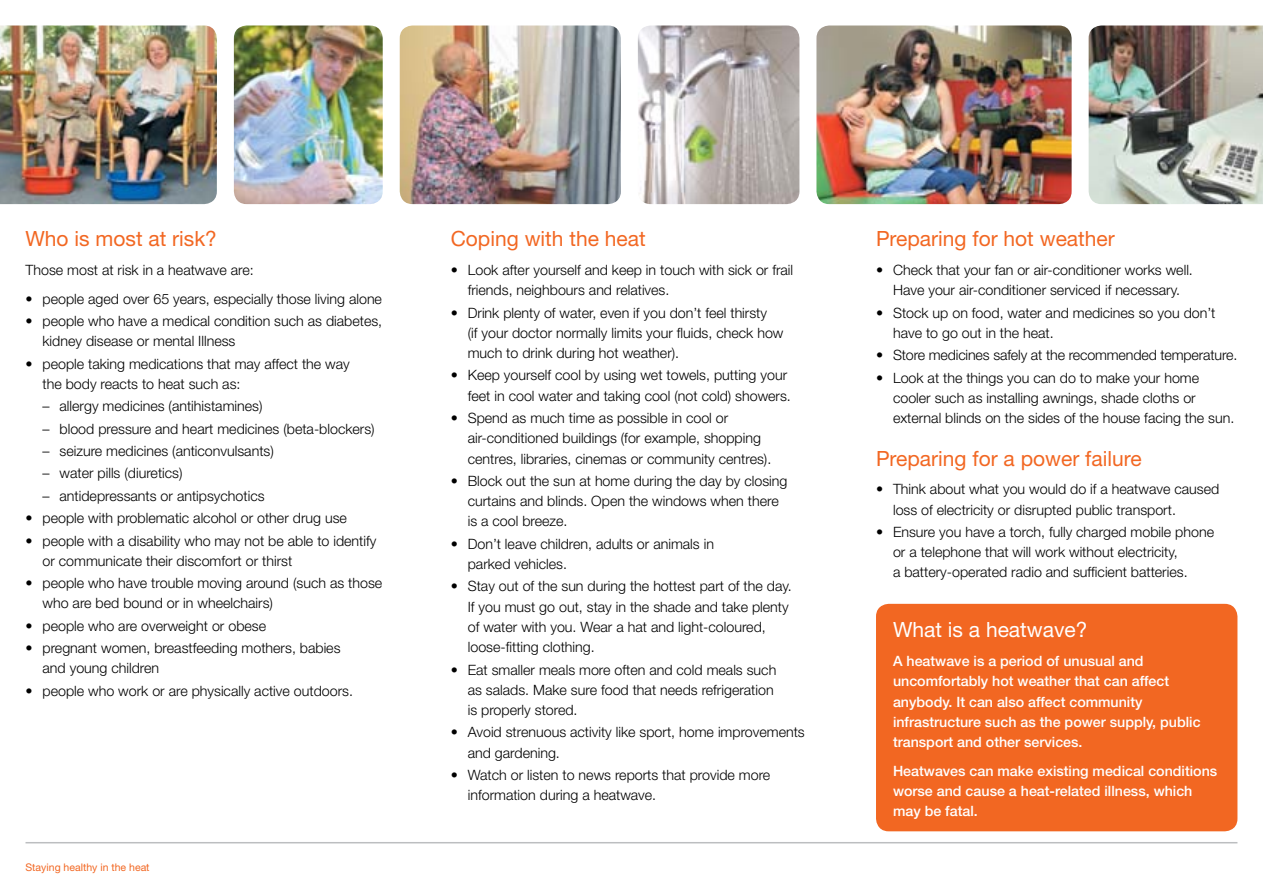
<style>
.page{position:relative;width:1263px;height:893px;background:#fff}
.page>*{position:absolute;margin:0;border:0;box-sizing:border-box;transform-origin:0 0}
.t1{font:21px "Helvetica Neue LT";color:#f26722}
.t2{font:21px "Helvetica Neue LT";color:#fff}
.t3{font:300 14.25px/20.2px "Helvetica Neue LT";color:#000}
.t4{font:500 14.25px/20.2px "Helvetica Neue LT";color:#fff}
.t5{font:10.5px "Helvetica Neue LT";color:#f26722}
</style>
<div class="page">
<hr style="left:26px;top:842px;width:1211px;height:1px;background:#bcbec0">
<div style="left:876px;top:604px;width:361px;height:227px;background:#f26722;border-radius:13px"></div>
<img style="left:1089px;top:26px;width:174px;height:178px">
<img style="left:638px;top:26px;width:161px;height:178px">
<img style="left:234px;top:26px;width:149px;height:178px">
<img style="left:400px;top:26px;width:221px;height:178px">
<img style="left:0;top:26px;width:217px;height:178px">
<img style="left:816px;top:26px;width:255px;height:178px">
<h1 class="t1" style="left:26px;top:226px;width:193px">Who is most at risk?</h1>
<p class="t3" style="left:26px;top:259px;width:230px">Those most at risk in a heatwave are:</p>
<p class="t3" style="left:26px;top:288px;width:358px">• people aged over 65 years, especially those living alone</p>
<p class="t3" style="left:43px;top:311px;width:341px;text-indent:-17px">• people who have a medical condition such as diabetes, kidney disease or mental Illness</p>
<p class="t3" style="left:43px;top:353px;width:309px;text-indent:-17px">• people taking medications that may affect the way the body reacts to heat such as:</p>
<p class="t3" style="left:43px;top:396px;width:221px">– allergy medicines (antihistamines)</p>
<p class="t3" style="left:43px;top:418px;width:334px">– blood pressure and heart medicines (beta-blockers)</p>
<p class="t3" style="left:43px;top:441px;width:233px">– seizure medicines (anticonvulsants)</p>
<p class="t3" style="left:43px;top:463px;width:142px">– water pills (diuretics)</p>
<p class="t3" style="left:43px;top:485px;width:224px">– antidepressants or antipsychotics</p>
<p class="t3" style="left:26px;top:508px;width:323px">• people with problematic alcohol or other drug use</p>
<p class="t3" style="left:43px;top:530px;width:335px;text-indent:-17px">• people with a disability who may not be able to identify or communicate their discomfort or thirst</p>
<p class="t3" style="left:43px;top:573px;width:341px;text-indent:-17px">• people who have trouble moving around (such as those who are bed bound or in wheelchairs)</p>
<p class="t3" style="left:26px;top:615px;width:242px">• people who are overweight or obese</p>
<p class="t3" style="left:43px;top:638px;width:299px;text-indent:-17px">• pregnant women, breastfeeding mothers, babies and young children</p>
<p class="t3" style="left:26px;top:680px;width:329px">• people who work or are physically active outdoors.</p>
<p class="t5" style="left:26px;top:861px;width:126px">Staying healthy in the heat</p>
<h1 class="t1" style="left:451px;top:226px;width:196px">Coping with the heat</h1>
<p class="t3" style="left:468px;top:259px;width:327px;text-indent:-17px">• Look after yourself and keep in touch with sick or frail friends, neighbours and relatives.</p>
<p class="t3" style="left:468px;top:302px;width:317px;text-indent:-17px">• Drink plenty of water, even if you don’t feel thirsty<br>(if your doctor normally limits your fluids, check how much to drink during hot weather).</p>
<p class="t3" style="left:451px;top:365px;width:342px;text-align:right">• Keep yourself cool by using wet towels, putting your feet in cool water and taking cool (not cold) showers.</p>
<p class="t3" style="left:468px;top:407px;width:305px;text-indent:-17px">• Spend as much time as possible in cool or air‑conditioned buildings (for example, shopping centres, libraries, cinemas or community centres).</p>
<p class="t3" style="left:468px;top:470px;width:321px;text-indent:-17px">• Block out the sun at home during the day by closing curtains and blinds. Open the windows when there is a cool breeze.</p>
<p class="t3" style="left:468px;top:533px;width:248px;text-indent:-17px">• Don’t leave children, adults or animals in parked vehicles.</p>
<p class="t3" style="left:468px;top:576px;width:325px;text-indent:-17px">• Stay out of the sun during the hottest part of the day.<br>If you must go out, stay in the shade and take plenty of water with you. Wear a hat and light-coloured, loose‑fitting clothing.</p>
<p class="t3" style="left:468px;top:659px;width:310px;text-indent:-17px">• Eat smaller meals more often and cold meals such as salads. Make sure food that needs refrigeration is properly stored.</p>
<p class="t3" style="left:468px;top:722px;width:339px;text-indent:-17px">• Avoid strenuous activity like sport, home improvements and gardening.</p>
<p class="t3" style="left:468px;top:764px;width:304px;text-indent:-17px">• Watch or listen to news reports that provide more information during a heatwave.</p>
<h1 class="t1" style="left:876px;top:226px;width:240px">Preparing for hot weather</h1>
<p class="t3" style="left:876px;top:259px;width:318px;text-align:center">• Check that your fan or air-conditioner works well.<br>Have your air-conditioner serviced if necessary.</p>
<p class="t3" style="left:893px;top:302px;width:324px;text-indent:-17px">• Stock up on food, water and medicines so you don’t have to go out in the heat.</p>
<p class="t3" style="left:876px;top:345px;width:363px">• Store medicines safely at the recommended temperature.</p>
<p class="t3" style="left:893px;top:367px;width:343px;text-indent:-17px">• Look at the things you can do to make your home cooler such as installing awnings, shade cloths or external blinds on the sides of the house facing the sun.</p>
<h1 class="t1" style="left:876px;top:446px;width:267px">Preparing for a power failure</h1>
<p class="t3" style="left:893px;top:479px;width:328px;text-indent:-17px">• Think about what you would do if a heatwave caused loss of electricity or disrupted public transport.</p>
<p class="t3" style="left:893px;top:521px;width:322px;text-indent:-17px">• Ensure you have a torch, fully charged mobile phone or a telephone that will work without electricity,<br>a battery‑operated radio and sufficient batteries.</p>
<h1 class="t2" style="left:893px;top:617px;width:196px">What is a heatwave?</h1>
<p class="t4" style="left:893px;top:651px;width:309px">A heatwave is a period of unusual and uncomfortably hot weather that can affect anybody. It can also affect community infrastructure such as the power supply, public transport and other services.</p>
<p class="t4" style="left:893px;top:760px;width:326px">Heatwaves can make existing medical conditions worse and cause a heat-related illness, which may be fatal.</p>
</div>
